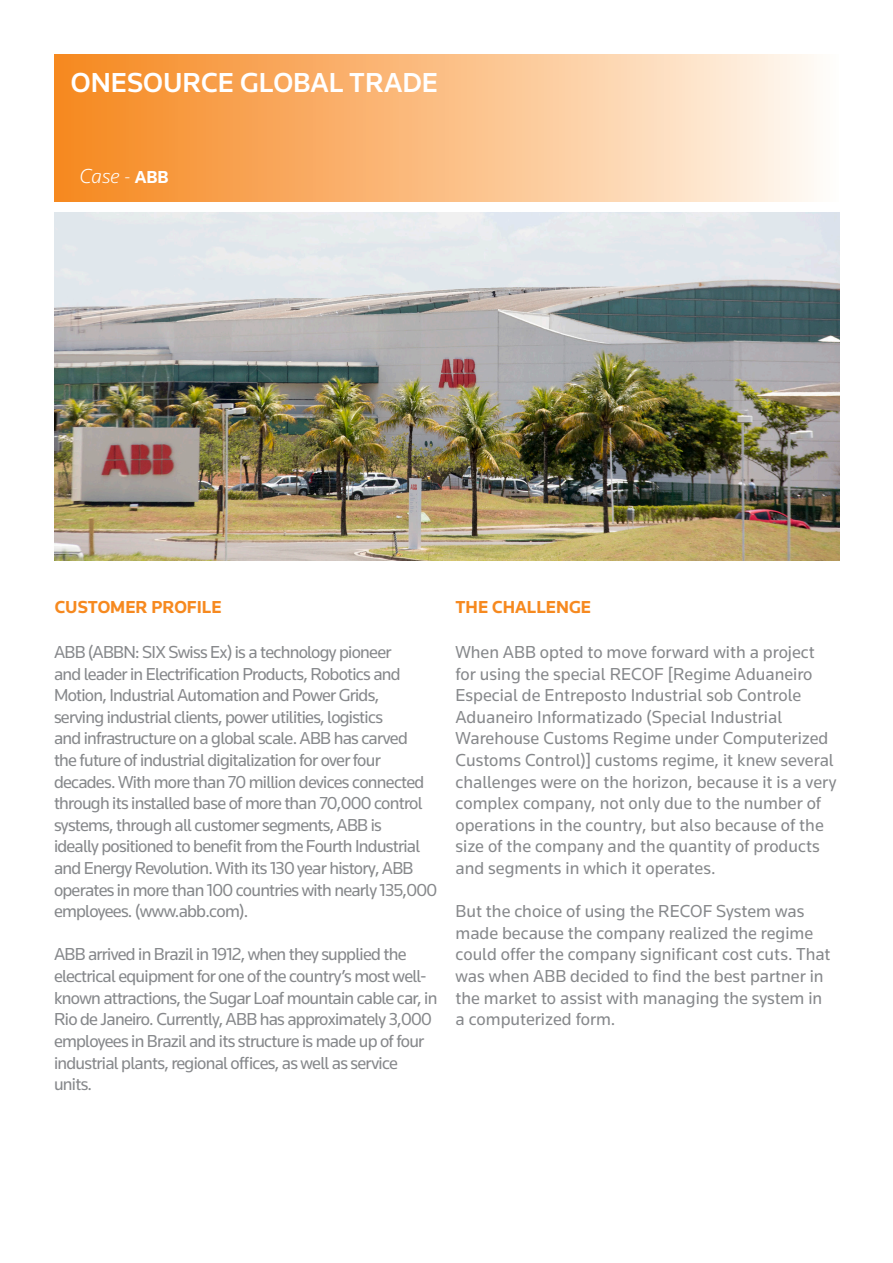
<style>
.page{position:relative;width:893px;height:1263px;background:#fff}
.page>*{position:absolute;margin:0;border:0;box-sizing:border-box;transform-origin:0 0}
.t1{font:500 28.5px "Knowledge";color:#fff}
.t2{font:italic 300 21px "Knowledge";color:#fff}
.t3{font:18px/21.6px "Knowledge";letter-spacing:-.04em;color:#86888b}
.t4{font:18px/21.6px "Knowledge";color:#86888b}
.t5{font:700 18px "Knowledge";color:#f6891f}
.s1{font-style:normal;font-size:18px}
.s2{font-weight:700;font-style:normal;font-size:18px}
</style>
<div class="page">
<div style="left:55px;top:55px;width:783px;height:147px;background:linear-gradient(to right,#f6861c,#fffaf4)"></div>
<img style="left:55px;top:212px;width:785px;height:348px">
<p class="t1" style="left:71px;top:65px;width:368px">ONESOURCE GLOBAL TRADE</p>
<p class="t2" style="left:80px;top:163px;width:91px">Case <span class="s1">-</span> <span class="s2">ABB</span></p>
<p class="t5" style="left:55px;top:596px;width:168px">CUSTOMER PROFILE</p>
<p class="t5" style="left:455px;top:596px;width:137px">THE CHALLENGE</p>
<p class="t3" style="left:54px;top:641px;width:385px">ABB (ABBN: SIX Swiss Ex) is a technology pioneer<br>and leader in Electrification Products, Robotics and Motion, Industrial Automation and Power Grids,<br>serving industrial clients, power utilities, logistics<br>and infrastructure on a global scale. ABB has carved<br>the future of industrial digitalization for over four decades. With more than 70 million devices connected through its installed base of more than 70,000 control systems, through all customer segments, ABB is<br>ideally positioned to benefit from the Fourth Industrial and Energy Revolution. With its 130 year history, ABB operates in more than 100 countries with nearly 135,000 employees. (www.abb.com).</p>
<p class="t3" style="left:54px;top:943px;width:385px">ABB arrived in Brazil in 1912, when they supplied the electrical equipment for one of the country’s most well&shy;known attractions, the Sugar Loaf mountain cable car, in Rio de Janeiro. Currently, ABB has approximately 3,000 employees in Brazil and its structure is made up of four industrial plants, regional offices, as well as service units.</p>
<p class="t4" style="left:455px;top:641px;width:382px">When ABB opted to move forward with a project for using the special RECOF [Regime Aduaneiro Especial de Entreposto Industrial sob Controle Aduaneiro Informatizado (Special Industrial Warehouse Customs Regime under Computerized Customs Control)] customs regime, it knew several challenges were on the horizon, because it is a very complex company, not only due to the number of operations in the country, but also because of the size of the company and the quantity of products and segments in which it operates.</p>
<p class="t4" style="left:455px;top:900px;width:377px">But the choice of using the RECOF System was made because the company realized the regime could offer the company significant cost cuts. That was when ABB decided to find the best partner in the market to assist with managing the system in</p>
<p class="t4" style="left:455px;top:1008px;width:162px">a computerized form.</p>
</div>
